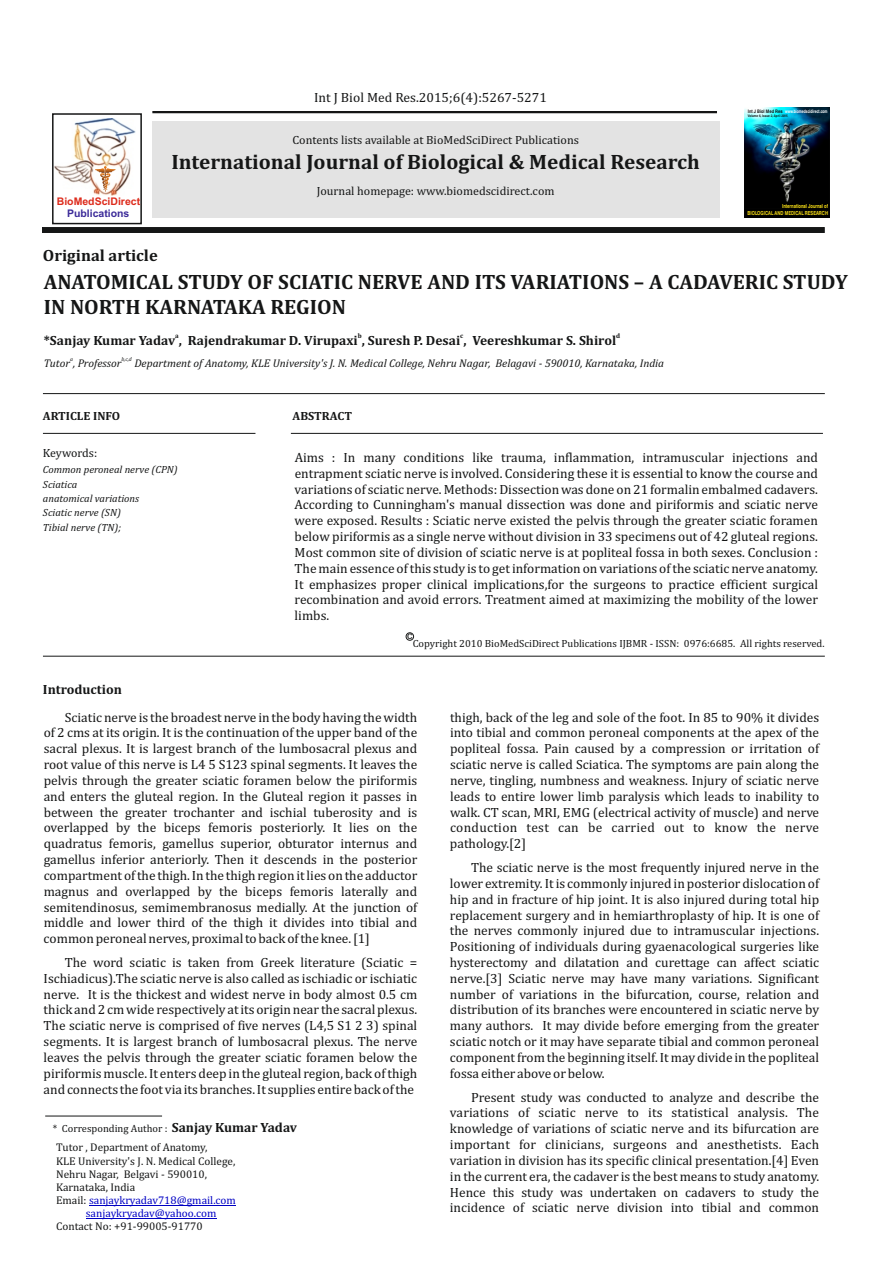
<style>
.page{position:relative;width:893px;height:1263px;background:#fff}
.page>*{position:absolute;margin:0;border:0;box-sizing:border-box;transform-origin:0 0}
.t1{font:700 21px/24.6px "Cambria";color:#151616}
.t2{font:700 16.5px "Cambria";color:#151616}
.t3{font:13.5px/15.9px "Cambria";color:#151616;text-align:justify}
.t4{font:700 13.5px "Cambria";color:#151616}
.t5{font:12px "Cambria";color:#151616}
.t6{font:700 12px "Cambria";color:#151616}
.t7{font:11.25px/13.2px "Cambria";color:#151616}
.t8{font:italic 11.25px "Cambria";color:#151616}
.t9{font:11.25px "Cambria";color:#0000c4}
.t10{font:10.5px "Cambria";color:#151616}
.t11{font:italic 10.5px/14.4px "Cambria";color:#151616}
.t12{font:700 10.5px "Arial";color:#dd2b1c}
.t13{font:700 10.5px "Arial";color:#3c2b99}
.t14{font:10.5px "Arial";color:#151616}
.t15{font:700 6.75px "Cambria";color:#151616}
.t16{font:italic 5.7px "Cambria";color:#151616}
.t17{font:700 5.55px/6.6px "Swiss 721 BT";color:#fbe116;text-align:right;scale:.75 1}
.t18{font:700 4.8px "Swiss 721 BT";color:#fff;scale:.71 1}
.t19{font:700 3.45px "Swiss 721 BT";color:#151616;scale:.83 1}
.s1{color:#151616}
.s2{font-weight:700;font-size:13.5px}
.s3{color:#0000c4}
</style>
<div class="page">
<hr style="left:152px;top:111px;width:565px;height:2px;background:#151616">
<div style="left:42px;top:227px;width:783px;height:6px;background:#151616"></div>
<div style="left:152px;top:121px;width:567px;height:97px;background:#e3e3e3"></div>
<hr style="left:43px;top:393px;width:782px;height:1px;background:#151616">
<hr style="left:43px;top:433px;width:212px;height:1px;background:#151616">
<hr style="left:291px;top:433px;width:532px;height:1px;background:#151616">
<div style="left:52px;top:113px;width:90px;height:111px;border:2px solid #151616"></div>
<img style="left:55px;top:119px;width:80px;height:76px">
<svg style="left:95px;top:166px;width:21px;height:26px"></svg>
<hr style="left:43px;top:656px;width:782px;height:1px;background:#151616">
<div style="left:406px;top:632px;width:8px;height:9px;border:1px solid #151616;border-radius:50%"></div>
<img style="left:744px;top:107px;width:85px;height:111px">
<hr style="left:45px;top:1116px;width:117px;height:1px;background:#151616">
<hr style="left:89px;top:1205px;width:147px;height:1px;background:#0000c4">
<hr style="left:86px;top:1218px;width:130px;height:1px;background:#0000c4">
<p class="t12" style="left:57px;top:197px;width:85px">BioMedSciDirect</p>
<p class="t13" style="left:67px;top:209px;width:64px">Publications</p>
<p class="t2" style="left:43px;top:248px;width:116px">Original article</p>
<p class="t3" style="left:314px;top:90px;width:234px">Int J Biol Med Res.2015;6(4):5267-5271</p>
<p class="t5" style="left:292px;top:134px;width:288px">Contents lists available at BioMedSciDirect Publications</p>
<h1 class="t1" style="left:171px;top:151px;width:530px">International Journal of Biological &amp; Medical Research</h1>
<p class="t5" style="left:317px;top:186px;width:239px">Journal homepage: www.biomedscidirect.com</p>
<p class="t18" style="left:748px;top:109px;width:114px"><span class="s1">Int J Biol Med Res</span> www.biomedscidirect.com</p>
<p class="t19" style="left:748px;top:115px;width:50px">Volume 6, Issue 2, April 2015</p>
<p class="t17" style="left:747px;top:204px;width:109px">International Journal of<br>BIOLOGICAL AND MEDICAL RESEARCH</p>
<h1 class="t1" style="left:44px;top:271px;width:805px">ANATOMICAL STUDY OF SCIATIC NERVE AND ITS VARIATIONS – A CADAVERIC STUDY<br>IN NORTH KARNATAKA REGION</h1>
<p class="t15" style="left:175px;top:332px;width:5px">a</p>
<p class="t15" style="left:358px;top:332px;width:5px">b</p>
<p class="t15" style="left:460px;top:332px;width:5px">c</p>
<p class="t15" style="left:616px;top:332px;width:6px">d</p>
<p class="t4" style="left:44px;top:334px;width:574px">*Sanjay Kumar Yadav , Rajendrakumar D. Virupaxi , Suresh P. Desai , Veereshkumar S. Shirol</p>
<p class="t16" style="left:70px;top:357px;width:4px">a</p>
<p class="t16" style="left:121px;top:357px;width:12px">b,c,d</p>
<p class="t8" style="left:44px;top:358px;width:622px">Tutor , Professor Department of Anatomy, KLE University's J. N. Medical College, Nehru Nagar, Belagavi - 590010, Karnataka, India</p>
<p class="t6" style="left:43px;top:410px;width:79px">ARTICLE INFO</p>
<p class="t6" style="left:293px;top:410px;width:61px">ABSTRACT</p>
<p class="t5" style="left:43px;top:447px;width:56px">Keywords:</p>
<p class="t11" style="left:43px;top:463px;width:136px">Common peroneal nerve (CPN)<br>Sciatica<br>anatomical variations<br>Sciatic nerve (SN)<br>Tibial nerve (TN);</p>
<p class="t3" style="left:295px;top:450px;width:525px">Aims : In many conditions like trauma, inflammation, intramuscular injections and entrapment sciatic nerve is involved. Considering these it is essential to know the course and variations of sciatic nerve. Methods: Dissection was done on 21 formalin embalmed cadavers.<br>According to Cunningham's manual dissection was done and piriformis and sciatic nerve were exposed. Results : Sciatic nerve existed the pelvis through the greater sciatic foramen below piriformis as a single nerve without division in 33 specimens out of 42 gluteal regions.<br>Most common site of division of sciatic nerve is at popliteal fossa in both sexes. Conclusion :<br>The main essence of this study is to get information on variations of the sciatic nerve anatomy.<br>It emphasizes proper clinical implications,for the surgeons to practice efficient surgical recombination and avoid errors. Treatment aimed at maximizing the mobility of the lower limbs.</p>
<p class="t4" style="left:43px;top:683px;width:80px">Introduction</p>
<p class="t14" style="left:407px;top:631px;width:7px">c</p>
<p class="t10" style="left:413px;top:639px;width:413px">Copyright 2010 BioMedSciDirect Publications IJBMR - ISSN: 0976:6685. All rights reserved.</p>
<p class="t3" style="left:44px;top:710px;width:375px;text-indent:21px">Sciatic nerve is the broadest nerve in the body having the width of 2 cms at its origin. It is the continuation of the upper band of the sacral plexus. It is largest branch of the lumbosacral plexus and root value of this nerve is L4 5 S123 spinal segments. It leaves the pelvis through the greater sciatic foramen below the piriformis and enters the gluteal region. In the Gluteal region it passes in between the greater trochanter and ischial tuberosity and is overlapped by the biceps femoris posteriorly. It lies on the quadratus femoris, gamellus superior, obturator internus and gamellus inferior anteriorly. Then it descends in the posterior compartment of the thigh. In the thigh region it lies on the adductor magnus and overlapped by the biceps femoris laterally and semitendinosus, semimembranosus medially. At the junction of middle and lower third of the thigh it divides into tibial and common peroneal nerves, proximal to back of the knee. [1]</p>
<p class="t3" style="left:44px;top:955px;width:375px;text-indent:21px">The word sciatic is taken from Greek literature (Sciatic = Ischiadicus).The sciatic nerve is also called as ischiadic or ischiatic nerve. It is the thickest and widest nerve in body almost 0.5 cm thick and 2 cm wide respectively at its origin near the sacral plexus.<br>The sciatic nerve is comprised of five nerves (L4,5 S1 2 3) spinal segments. It is largest branch of lumbosacral plexus. The nerve leaves the pelvis through the greater sciatic foramen below the piriformis muscle. It enters deep in the gluteal region, back of thigh and connects the foot via its branches. It supplies entire back of the</p>
<p class="t10" style="left:53px;top:1124px;width:246px">* Corresponding Author : <span class="s2">Sanjay Kumar Yadav</span></p>
<p class="t7" style="left:56px;top:1141px;width:181px">Tutor , Department of Anatomy,<br>KLE University's J. N. Medical College,<br>Nehru Nagar, Belgavi - 590010,<br>Karnataka, India<br>Email: <span class="s3">sanjaykryadav718@gmail.com</span></p>
<p class="t7" style="left:56px;top:1221px;width:148px">Contact No: +91-99005-91770</p>
<p class="t9" style="left:86px;top:1208px;width:132px">sanjaykryadav@yahoo.com</p>
<p class="t3" style="left:450px;top:710px;width:371px">thigh, back of the leg and sole of the foot. In 85 to 90% it divides into tibial and common peroneal components at the apex of the popliteal fossa. Pain caused by a compression or irritation of sciatic nerve is called Sciatica. The symptoms are pain along the nerve, tingling, numbness and weakness. Injury of sciatic nerve leads to entire lower limb paralysis which leads to inability to walk. CT scan, MRI, EMG (electrical activity of muscle) and nerve conduction test can be carried out to know the nerve pathology.[2]</p>
<p class="t3" style="left:450px;top:860px;width:371px;text-indent:21px">The sciatic nerve is the most frequently injured nerve in the lower extremity. It is commonly injured in posterior dislocation of hip and in fracture of hip joint. It is also injured during total hip replacement surgery and in hemiarthroplasty of hip. It is one of the nerves commonly injured due to intramuscular injections.<br>Positioning of individuals during gyaenacological surgeries like hysterectomy and dilatation and curettage can affect sciatic nerve.[3] Sciatic nerve may have many variations. Significant number of variations in the bifurcation, course, relation and distribution of its branches were encountered in sciatic nerve by many authors. It may divide before emerging from the greater sciatic notch or it may have separate tibial and common peroneal component from the beginning itself. It may divide in the popliteal fossa either above or below.</p>
<p class="t3" style="left:450px;top:1090px;width:371px;text-indent:21px">Present study was conducted to analyze and describe the variations of sciatic nerve to its statistical analysis. The knowledge of variations of sciatic nerve and its bifurcation are important for clinicians, surgeons and anesthetists. Each variation in division has its specific clinical presentation.[4] Even in the current era, the cadaver is the best means to study anatomy.<br>Hence this study was undertaken on cadavers to study the incidence of sciatic nerve division into tibial and common</p>
</div>
